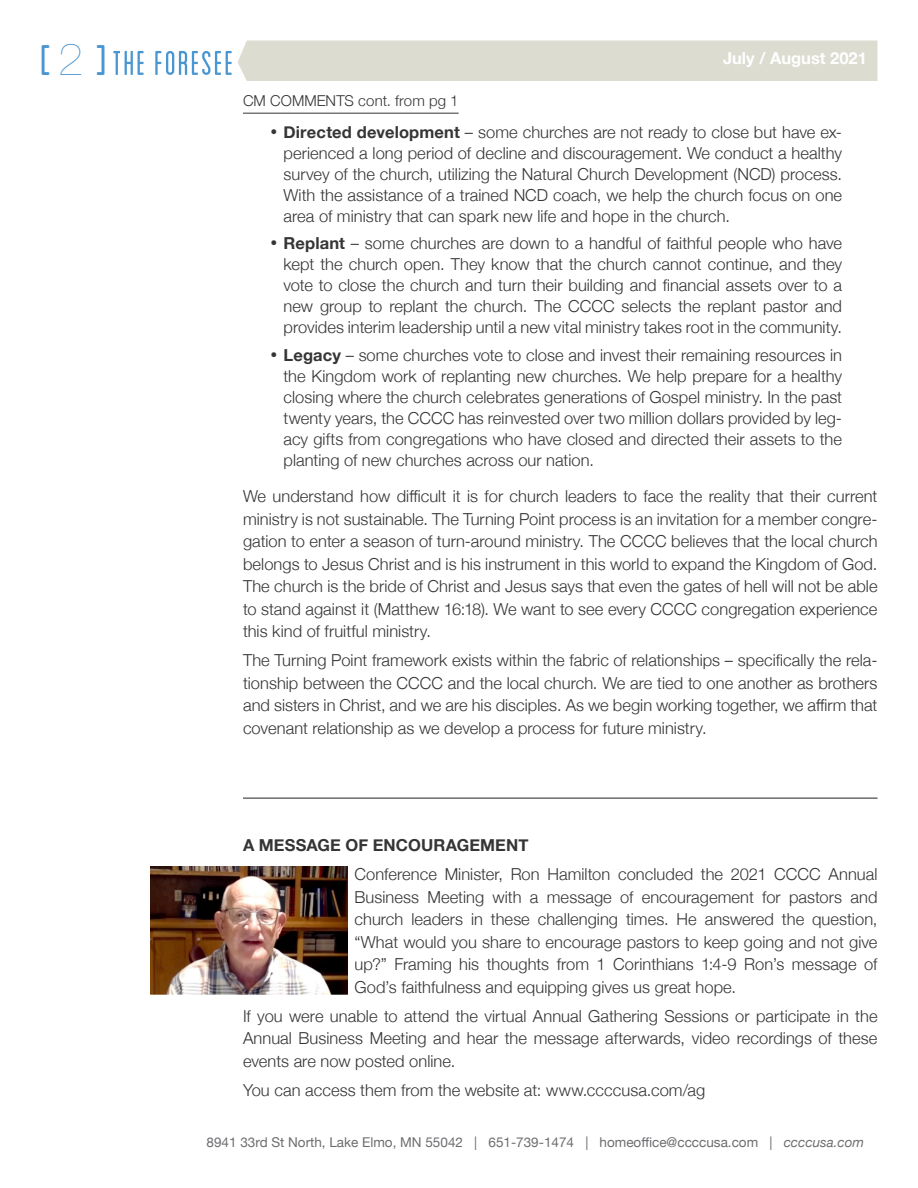
<style>
.page{position:relative;width:918px;height:1188px;background:#fff}
.page>*{position:absolute;margin:0;border:0;box-sizing:border-box;transform-origin:0 0}
.t1{font:condensed 45px "Blanch";color:#4a96d1}
.BODY{font:300 16.5px/22.5px "Helvetica Neue";letter-spacing:.005em;color:#363536;text-align:justify}
.Helvetica_Bold_Sub-h{font:700 16.5px "Helvetica Neue";letter-spacing:.005em;color:#363536}
.t2{font:700 16.5px "Helvetica Neue";color:#fff}
.Cont_from{font:300 15px "Helvetica Neue";letter-spacing:.01em;color:#363536}
.t3{font:13.5px "Helvetica Neue";color:#6c6d70}
.s1{font-family:"Helvetica Neue";font-weight:200;font-stretch:normal}
.s2{font-weight:700}
.s3{font-style:italic}
</style>
<div class="page">
<div style="left:238px;top:40px;width:640px;height:41px;background:#dcdcd1"></div>
<svg style="left:113px;top:51px;width:119px;height:24px"></svg>
<hr style="left:243px;top:113px;width:216px;height:1px;background:#363536">
<hr style="left:243px;top:798px;width:635px;height:1px;background:#231f20">
<img style="left:150px;top:866px;width:198px;height:128px">
<h1 class="t1" style="left:40px;top:36px;width:68px">[<span class="s1">2</span> ]</h1>
<p class="t2" style="left:723px;top:46px;width:145px">July / August 2021</p>
<p class="Cont_from" style="left:243px;top:89px;width:217px">CM COMMENTS cont. from pg 1</p>
<p class="BODY" style="left:284px;top:120px;width:560px;line-height:21px;text-indent:-14px">• <span class="s2">Directed development</span> – some churches are not ready to close but have ex&shy;perienced a long period of decline and discouragement. We conduct a healthy survey of the church, utilizing the Natural Church Development (NCD) process.<br>With the assistance of a trained NCD coach, we help the church focus on one area of ministry that can spark new life and hope in the church.</p>
<p class="BODY" style="left:284px;top:232px;width:560px;line-height:21px;text-indent:-14px">• <span class="s2">Replant</span> – some churches are down to a handful of faithful people who have kept the church open. They know that the church cannot continue, and they vote to close the church and turn their building and financial assets over to a new group to replant the church. The CCCC selects the replant pastor and provides interim leadership until a new vital ministry takes root in the community.</p>
<p class="BODY" style="left:284px;top:343px;width:560px;line-height:21px;text-indent:-14px">• <span class="s2">Legacy</span> – some churches vote to close and invest their remaining resources in the Kingdom work of replanting new churches. We help prepare for a healthy closing where the church celebrates generations of Gospel ministry. In the past twenty years, the CCCC has reinvested over two million dollars provided by leg&shy;acy gifts from congregations who have closed and directed their assets to the planting of new churches across our nation.</p>
<p class="BODY" style="left:243px;top:484px;width:636px">We understand how difficult it is for church leaders to face the reality that their current ministry is not sustainable. The Turning Point process is an invitation for a member congre&shy;gation to enter a season of turn-around ministry. The CCCC believes that the local church belongs to Jesus Christ and is his instrument in this world to expand the Kingdom of God.<br>The church is the bride of Christ and Jesus says that even the gates of hell will not be able to stand against it (Matthew 16:18). We want to see every CCCC congregation experience this kind of fruitful ministry.</p>
<p class="BODY" style="left:243px;top:648px;width:636px">The Turning Point framework exists within the fabric of relationships – specifically the rela&shy;tionship between the CCCC and the local church. We are tied to one another as brothers and sisters in Christ, and we are his disciples. As we begin working together, we affirm that covenant relationship as we develop a process for future ministry.</p>
<p class="Helvetica_Bold_Sub-h" style="left:243px;top:832px;width:287px">A MESSAGE OF ENCOURAGEMENT</p>
<p class="BODY" style="left:355px;top:862px;width:525px">Conference Minister, Ron Hamilton concluded the 2021 CCCC Annual Business Meeting with a message of encouragement for pastors and church leaders in these challenging times. He answered the question, “What would you share to encourage pastors to keep going and not give up?” Framing his thoughts from 1 Corinthians 1:4-9 Ron’s message of God’s faithfulness and equipping gives us great hope.</p>
<p class="BODY" style="left:243px;top:1004px;width:636px">If you were unable to attend the virtual Annual Gathering Sessions or participate in the Annual Business Meeting and hear the message afterwards, video recordings of these events are now posted online.</p>
<p class="BODY" style="left:243px;top:1078px;width:464px">You can access them from the website at: www.ccccusa.com/ag</p>
<p class="t3" style="left:207px;top:1132px;width:659px">8941 33rd St North, Lake Elmo, MN 55042 | 651-739-1474 | homeoffice@ccccusa.com | <span class="s3">ccccusa.com</span></p>
</div>
